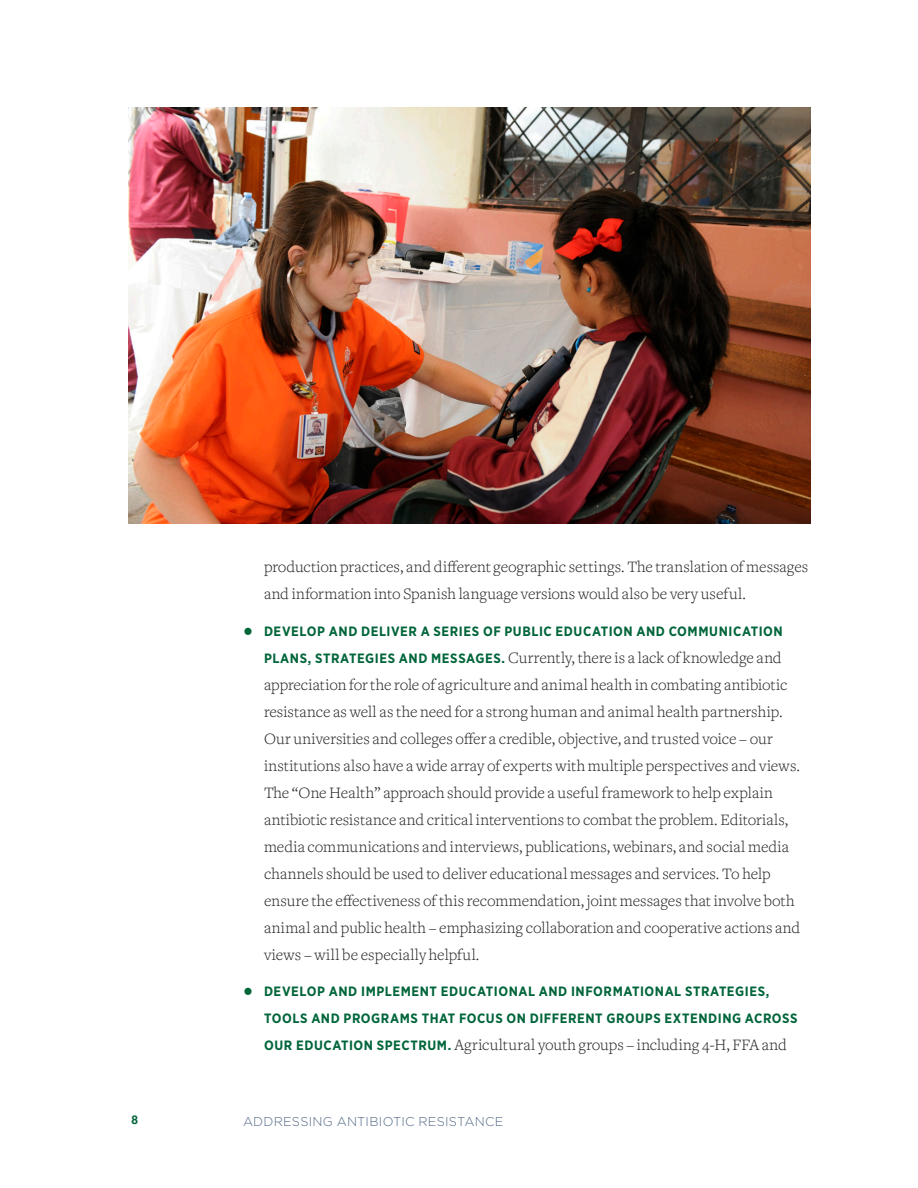
<style>
.page{position:relative;width:918px;height:1188px;background:#fff}
.page>*{position:absolute;margin:0;border:0;box-sizing:border-box;transform-origin:0 0}
.t1{font:300 16.5px/27px "Freight Text";color:#231f20}
.t2{font:700 13.5px/27px "Gotham Narrow";letter-spacing:.04em;color:#00653a}
.t3{font:300 12.75px "Gotham";letter-spacing:.02em;color:#526786}
.t4{font:700 12px "Helvetica";color:#00653a}
.s1{font-family:"Helvetica";font-weight:400;font-size:16.5px}
.s2{font-family:"Gotham Narrow";font-weight:700;font-size:13.5px;color:#00653a}
</style>
<div class="page">
<img style="left:129px;top:108px;width:681px;height:416px">
<p class="t1" style="left:264px;top:553px;width:546px">production practices, and different geographic settings. The translation of messages and information into Spanish language versions would also be very useful.</p>
<p class="t2" style="left:243px;top:617px;width:541px"><span class="s1">●</span> DEVELOP AND DELIVER A SERIES OF PUBLIC EDUCATION AND COMMUNICATION</p>
<p class="t1" style="left:264px;top:644px;width:538px"><span class="s2">PLANS, STRATEGIES AND MESSAGES.</span> Currently, there is a lack of knowledge and appreciation for the role of agriculture and animal health in combating antibiotic resistance as well as the need for a strong human and animal health partnership.<br>Our universities and colleges offer a credible, objective, and trusted voice – our institutions also have a wide array of experts with multiple perspectives and views.<br>The “One Health” approach should provide a useful framework to help explain antibiotic resistance and critical interventions to combat the problem. Editorials, media communications and interviews, publications, webinars, and social media channels should be used to deliver educational messages and services. To help ensure the effectiveness of this recommendation, joint messages that involve both animal and public health – emphasizing collaboration and cooperative actions and views – will be especially helpful.</p>
<p class="t2" style="left:264px;top:978px;width:535px;text-indent:-21px"><span class="s1">●</span> DEVELOP AND IMPLEMENT EDUCATIONAL AND INFORMATIONAL STRATEGIES,<br>TOOLS AND PROGRAMS THAT FOCUS ON DIFFERENT GROUPS EXTENDING ACROSS</p>
<p class="t1" style="left:264px;top:1032px;width:524px"><span class="s2">OUR EDUCATION SPECTRUM.</span> Agricultural youth groups – including 4-H, FFA and</p>
<p class="t4" style="left:132px;top:1110px;width:8px">8</p>
<p class="t3" style="left:243px;top:1115px;width:262px">ADDRESSING ANTIBIOTIC RESISTANCE</p>
</div>
